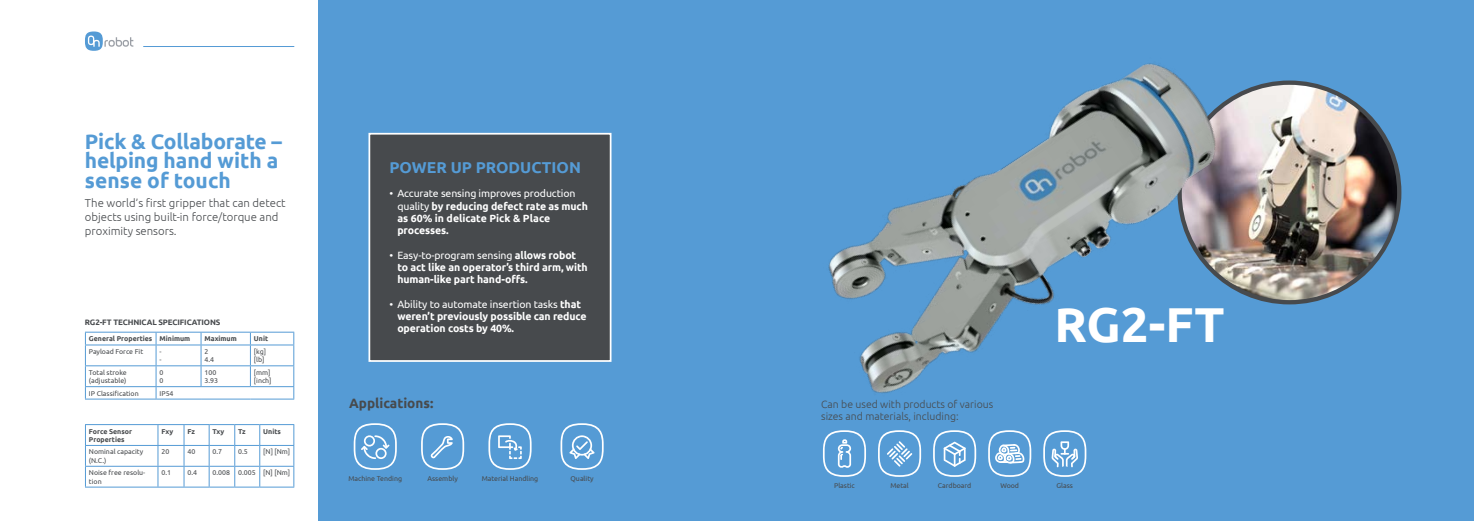
<style>
.page{position:relative;width:1474px;height:521px;background:#fff}
.page>*{position:absolute;margin:0;border:0;box-sizing:border-box;transform-origin:0 0}
.t1{font:700 49px "Ubuntu";color:#fff}
.t2{font:700 21px/19.2px "Ubuntu";letter-spacing:-.01em;color:#559bd5}
.t3{font:700 15.75px "Ubuntu";color:#559bd5}
.t4{font:700 13.56px "Ubuntu";color:#474a4d}
.t5{font:300 11.38px/14px "Ubuntu";color:#474a4d}
.t6{font:700 10.5px/12.2px "Ubuntu";letter-spacing:-.01em;color:#fff}
.t7{font:300 10.5px/12.2px "Ubuntu";color:#474a4d}
.t8{font:700 7.88px "Ubuntu";letter-spacing:-.015em;color:#474a4d}
.t9{font:7px/8.4px "Ubuntu";color:#474a4d}
.t10{font:700 7px/8.4px "Ubuntu";color:#474a4d}
.s1{font-weight:400}
</style>
<div class="page">
<div style="left:319px;top:0;width:1154px;height:521px;background:#559bd5"></div>
<div style="left:85px;top:32px;width:18px;height:19px;background:#559bd5;border-radius:9px"></div>
<svg style="left:88px;top:36px;width:45px;height:11px"></svg>
<hr style="left:143px;top:46px;width:151px;height:1px;background:#559bd5">
<img style="left:1274px;top:85px;width:124px;height:217px">
<svg style="left:354px;top:423px;width:43px;height:47px"></svg>
<svg style="left:421px;top:423px;width:43px;height:47px"></svg>
<svg style="left:488px;top:423px;width:43px;height:47px"></svg>
<svg style="left:560px;top:423px;width:43px;height:47px"></svg>
<svg style="left:878px;top:436px;width:43px;height:41px"></svg>
<svg style="left:933px;top:436px;width:43px;height:41px"></svg>
<svg style="left:988px;top:436px;width:43px;height:41px"></svg>
<svg style="left:1043px;top:436px;width:43px;height:41px"></svg>
<svg style="left:823px;top:436px;width:43px;height:41px"></svg>
<hr style="left:201px;top:332px;width:49px;height:1px;background:#559bd5">
<hr style="left:85px;top:344px;width:71px;height:1px;background:#559bd5">
<hr style="left:156px;top:344px;width:45px;height:1px;background:#559bd5">
<hr style="left:201px;top:344px;width:49px;height:1px;background:#559bd5">
<hr style="left:250px;top:344px;width:44px;height:1px;background:#559bd5">
<hr style="left:85px;top:365px;width:71px;height:1px;background:#559bd5">
<hr style="left:156px;top:365px;width:45px;height:1px;background:#559bd5">
<hr style="left:201px;top:365px;width:49px;height:1px;background:#559bd5">
<hr style="left:250px;top:365px;width:44px;height:1px;background:#559bd5">
<hr style="left:85px;top:386px;width:71px;height:1px;background:#559bd5">
<hr style="left:156px;top:386px;width:45px;height:1px;background:#559bd5">
<hr style="left:201px;top:386px;width:49px;height:1px;background:#559bd5">
<hr style="left:250px;top:386px;width:44px;height:1px;background:#559bd5">
<hr style="left:85px;top:332px;width:71px;height:1px;background:#559bd5">
<svg style="left:85px;top:333px;width:1px;height:66px"></svg>
<hr style="left:85px;top:399px;width:71px;height:1px;background:#559bd5">
<hr style="left:156px;top:332px;width:45px;height:1px;background:#559bd5">
<svg style="left:156px;top:333px;width:1px;height:66px"></svg>
<hr style="left:156px;top:399px;width:45px;height:1px;background:#559bd5">
<hr style="left:201px;top:399px;width:49px;height:1px;background:#559bd5">
<hr style="left:250px;top:399px;width:44px;height:1px;background:#559bd5">
<svg style="left:201px;top:333px;width:1px;height:53px"></svg>
<hr style="left:250px;top:332px;width:44px;height:1px;background:#559bd5">
<svg style="left:250px;top:333px;width:1px;height:53px"></svg>
<svg style="left:293px;top:333px;width:1px;height:66px"></svg>
<hr style="left:85px;top:424px;width:73px;height:1px;background:#559bd5">
<hr style="left:260px;top:424px;width:34px;height:1px;background:#559bd5">
<hr style="left:85px;top:445px;width:73px;height:1px;background:#559bd5">
<hr style="left:260px;top:445px;width:34px;height:1px;background:#559bd5">
<hr style="left:85px;top:466px;width:73px;height:1px;background:#559bd5">
<svg style="left:85px;top:425px;width:1px;height:62px"></svg>
<hr style="left:260px;top:466px;width:34px;height:1px;background:#559bd5">
<svg style="left:293px;top:425px;width:1px;height:62px"></svg>
<hr style="left:85px;top:487px;width:73px;height:1px;background:#559bd5">
<hr style="left:260px;top:487px;width:34px;height:1px;background:#559bd5">
<svg style="left:157px;top:424px;width:103px;height:64px"></svg>
<img style="left:827px;top:63px;width:447px;height:373px">
<div style="left:368px;top:133px;width:243px;height:229px;background:#474a4d;border:2px solid #fff"></div>
<h2 class="t2" style="left:85px;top:132px;width:198px">Pick &amp; Collaborate – helping hand with a sense of touch</h2>
<p class="t5" style="left:85px;top:196px;width:202px">The world’s first gripper that can detect objects using built-in force/torque and proximity sensors.</p>
<p class="t8" style="left:85px;top:317px;width:137px">RG2-FT TECHNICAL SPECIFICATIONS</p>
<p class="t10" style="left:89px;top:334px;width:103px">General Properties Minimum</p>
<p class="t10" style="left:204px;top:334px;width:34px">Maximum</p>
<p class="t10" style="left:254px;top:334px;width:16px">Unit</p>
<p class="t9" style="left:89px;top:347px;width:56px">Payload Force Fit</p>
<p class="t9" style="left:159px;top:347px;width:4px">- -</p>
<p class="t9" style="left:204px;top:347px;width:11px">2<br>4.4</p>
<p class="t9" style="left:254px;top:347px;width:14px">[kg] [lb]</p>
<p class="t9" style="left:89px;top:368px;width:39px">Total stroke (adjustable)</p>
<p class="t9" style="left:159px;top:368px;width:5px">0<br>0</p>
<p class="t9" style="left:204px;top:368px;width:15px">100<br>3.93</p>
<p class="t9" style="left:254px;top:368px;width:19px">[mm] [inch]</p>
<p class="t9" style="left:89px;top:389px;width:51px">IP Classification</p>
<p class="t9" style="left:159px;top:389px;width:16px">IP54</p>
<p class="t10" style="left:89px;top:427px;width:45px">Force Sensor<br>Properties</p>
<p class="t10" style="left:161px;top:427px;width:13px">Fxy</p>
<p class="t10" style="left:187px;top:427px;width:9px">Fz</p>
<p class="t10" style="left:213px;top:427px;width:13px">Txy</p>
<p class="t10" style="left:238px;top:427px;width:9px">Tz</p>
<p class="t10" style="left:263px;top:427px;width:19px">Units</p>
<p class="t9" style="left:89px;top:447px;width:56px">Nominal capacity (N.C.)</p>
<p class="t9" style="left:161px;top:447px;width:9px">20</p>
<p class="t9" style="left:187px;top:447px;width:9px">40</p>
<p class="t9" style="left:213px;top:447px;width:11px">0.7</p>
<p class="t9" style="left:238px;top:447px;width:11px">0.5</p>
<p class="t9" style="left:263px;top:447px;width:28px">[N] [Nm]</p>
<p class="t9" style="left:89px;top:468px;width:58px">Noise free resolu&shy;tion</p>
<p class="t9" style="left:161px;top:468px;width:11px">0.1</p>
<p class="t9" style="left:187px;top:468px;width:11px">0.4</p>
<p class="t9" style="left:213px;top:468px;width:79px">0.008 0.005 [N] [Nm]</p>
<h3 class="t3" style="left:389px;top:158px;width:193px">POWER UP PRODUCTION</h3>
<p class="t6" style="left:397px;top:187px;width:192px;text-indent:-8px"><span class="s1">• Accurate sensing improves production quality</span> by reducing defect rate as much as 60% in delicate Pick &amp; Place processes.</p>
<p class="t6" style="left:397px;top:249px;width:192px;text-indent:-8px"><span class="s1">• Easy-to-program sensing</span> allows robot to act like an operator’s third arm, with human-like part hand-offs.</p>
<p class="t6" style="left:397px;top:298px;width:191px;text-indent:-8px"><span class="s1">• Ability to automate insertion tasks</span> that weren’t previously possible can reduce operation costs by 40%.</p>
<p class="t4" style="left:349px;top:394px;width:86px">Applications:</p>
<p class="t9" style="left:348px;top:474px;width:55px">Machine Tending</p>
<p class="t9" style="left:427px;top:474px;width:32px">Assembly</p>
<p class="t9" style="left:482px;top:474px;width:58px">Material Handling</p>
<p class="t9" style="left:570px;top:474px;width:25px">Quality</p>
<p class="t7" style="left:821px;top:398px;width:174px">Can be used with products of various sizes and materials, including:</p>
<h1 class="t1" style="left:1054px;top:295px;width:171px">RG2-FT</h1>
<p class="t9" style="left:834px;top:481px;width:22px">Plastic</p>
<p class="t9" style="left:890px;top:481px;width:20px">Metal</p>
<p class="t9" style="left:937px;top:481px;width:35px">Cardboard</p>
<p class="t9" style="left:1000px;top:481px;width:20px">Wood</p>
<p class="t9" style="left:1056px;top:481px;width:18px">Glass</p>
</div>
